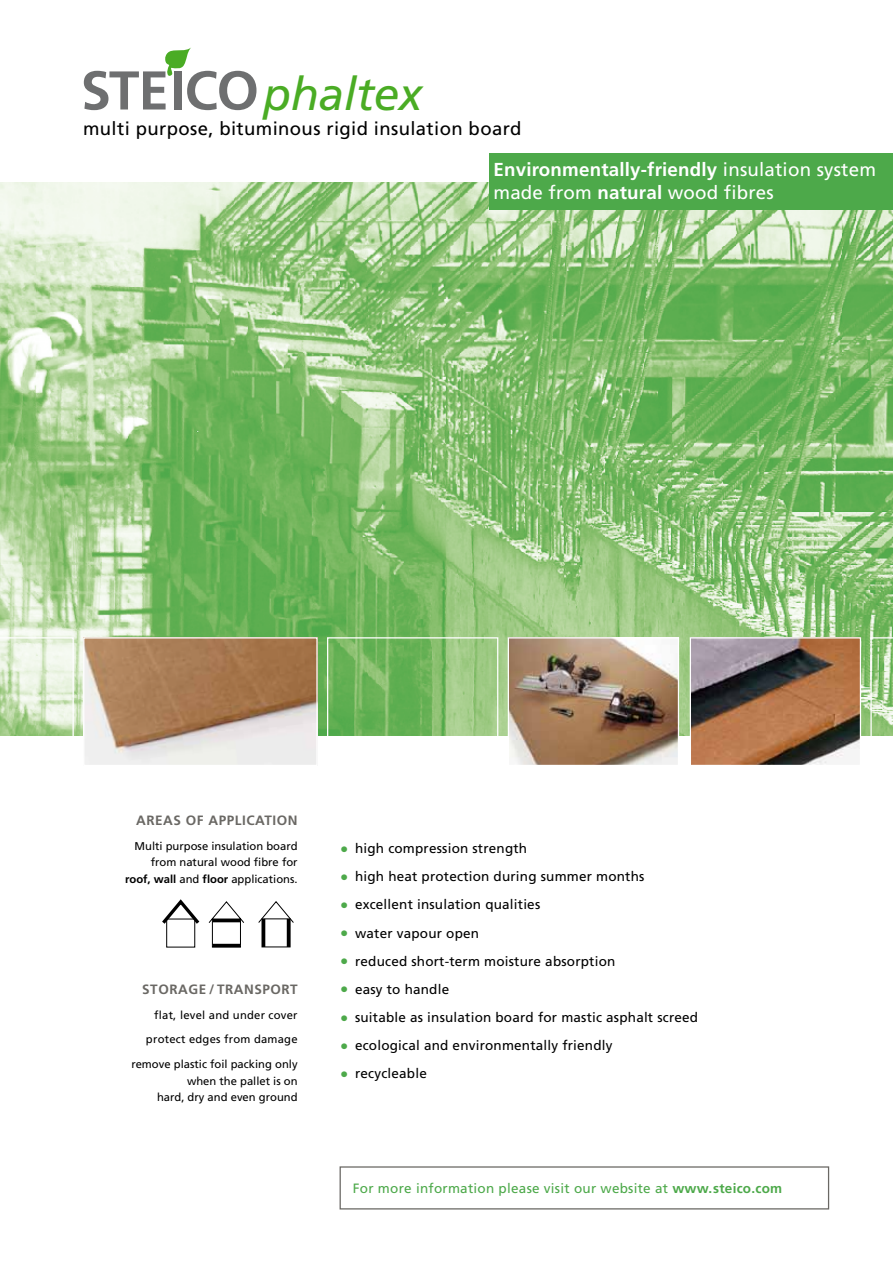
<style>
.page{position:relative;width:893px;height:1263px;background:#fff}
.page>*{position:absolute;margin:0;border:0;box-sizing:border-box;transform-origin:0 0}
.t1{font:italic 46.2px "Frutiger";letter-spacing:-.01em;color:#4aac24}
.t2{font:18.75px/22.5px "Frutiger";letter-spacing:.01em;color:#fff}
.t3{font:18.6px "Frutiger";letter-spacing:.02em;color:#000}
.t4{font:13.5px "Frutiger";letter-spacing:.015em;color:#000}
.t5{font:13.5px "Frutiger";letter-spacing:.02em;color:#4da94a}
.t6{font:700 13.5px "Frutiger";letter-spacing:.04em;color:#6a6864}
.t7{font:11.25px/16.5px "Frutiger";color:#000;text-align:right}
.t8{font:11.25px "Frutiger";letter-spacing:.02em;color:#000}
.s1{font-weight:700}
.s2{font-size:16.5px;color:#4da94a}
</style>
<div class="page">
<img style="left:0;top:183px;width:893px;height:553px">
<svg style="left:84px;top:47px;width:172px;height:63px"></svg>
<div style="left:340px;top:1166px;width:489px;height:43px;border:1px solid #6a6864"></div>
<img style="left:85px;top:639px;width:231px;height:125px">
<div style="left:83px;top:637px;width:235px;height:129px;border:1px solid #fff"></div>
<div style="left:327px;top:637px;width:171px;height:129px;border:1px solid #fff"></div>
<svg style="left:0;top:637px;width:74px;height:99px;background:#d7e9ca"></svg>
<img style="left:510px;top:639px;width:167px;height:125px">
<div style="left:508px;top:637px;width:171px;height:129px;border:1px solid #fff"></div>
<svg style="left:870px;top:637px;width:23px;height:99px;background:#a8d096"></svg>
<img style="left:692px;top:639px;width:167px;height:125px">
<div style="left:690px;top:637px;width:171px;height:129px;border:1px solid #fff"></div>
<div style="left:489px;top:153px;width:404px;height:57px;background:#4da94a"></div>
<svg style="left:258px;top:901px;width:36px;height:22px"></svg>
<hr style="left:262px;top:919px;width:3px;height:28px;background:#000">
<hr style="left:287px;top:919px;width:3px;height:28px;background:#000">
<svg style="left:162px;top:899px;width:82px;height:49px"></svg>
<h1 class="t1" style="left:263px;top:67px;width:160px">phaltex</h1>
<h3 class="t3" style="left:83px;top:118px;width:440px">multi purpose, bituminous rigid insulation board</h3>
<h2 class="t2" style="left:493px;top:158px;width:384px"><span class="s1">Environmentally-friendly</span> insulation system made from <span class="s1">natural</span> wood fibres</h2>
<p class="t6" style="left:136px;top:812px;width:11px">AREA</p>
<p class="t6" style="left:174px;top:812px;width:126px">S of application</p>
<p class="t7" style="left:125px;top:838px;width:174px">Multi purpose insulation board from natural wood fibre for <span class="s1">roof, wall</span> and <span class="s1">floor</span> applications.</p>
<p class="t6" style="left:142px;top:981px;width:157px">Storage / Transport</p>
<p class="t8" style="left:154px;top:1008px;width:145px">flat, level and under cover</p>
<p class="t8" style="left:146px;top:1033px;width:153px">protect edges from damage</p>
<p class="t7" style="left:131px;top:1056px;width:168px">remove plastic foil packing only when the pallet is on<br>hard, dry and even ground</p>
<p class="t4" style="left:340px;top:841px;width:189px"><span class="s2">•</span> high compression strength</p>
<p class="t4" style="left:340px;top:869px;width:306px"><span class="s2">•</span> high heat protection during summer months</p>
<p class="t4" style="left:340px;top:897px;width:202px"><span class="s2">•</span> excellent insulation qualities</p>
<p class="t4" style="left:340px;top:925px;width:140px"><span class="s2">•</span> water vapour open</p>
<p class="t4" style="left:340px;top:953px;width:277px"><span class="s2">•</span> reduced short-term moisture absorption</p>
<p class="t4" style="left:340px;top:981px;width:111px"><span class="s2">•</span> easy to handle</p>
<p class="t4" style="left:340px;top:1009px;width:359px"><span class="s2">•</span> suitable as insulation board for mastic asphalt screed</p>
<p class="t4" style="left:340px;top:1037px;width:274px"><span class="s2">•</span> ecological and environmentally friendly</p>
<p class="t4" style="left:340px;top:1066px;width:88px"><span class="s2">•</span> recycleable</p>
<p class="t5" style="left:353px;top:1181px;width:431px">For more information please visit our website at <span class="s1">www.steico.com</span></p>
</div>
